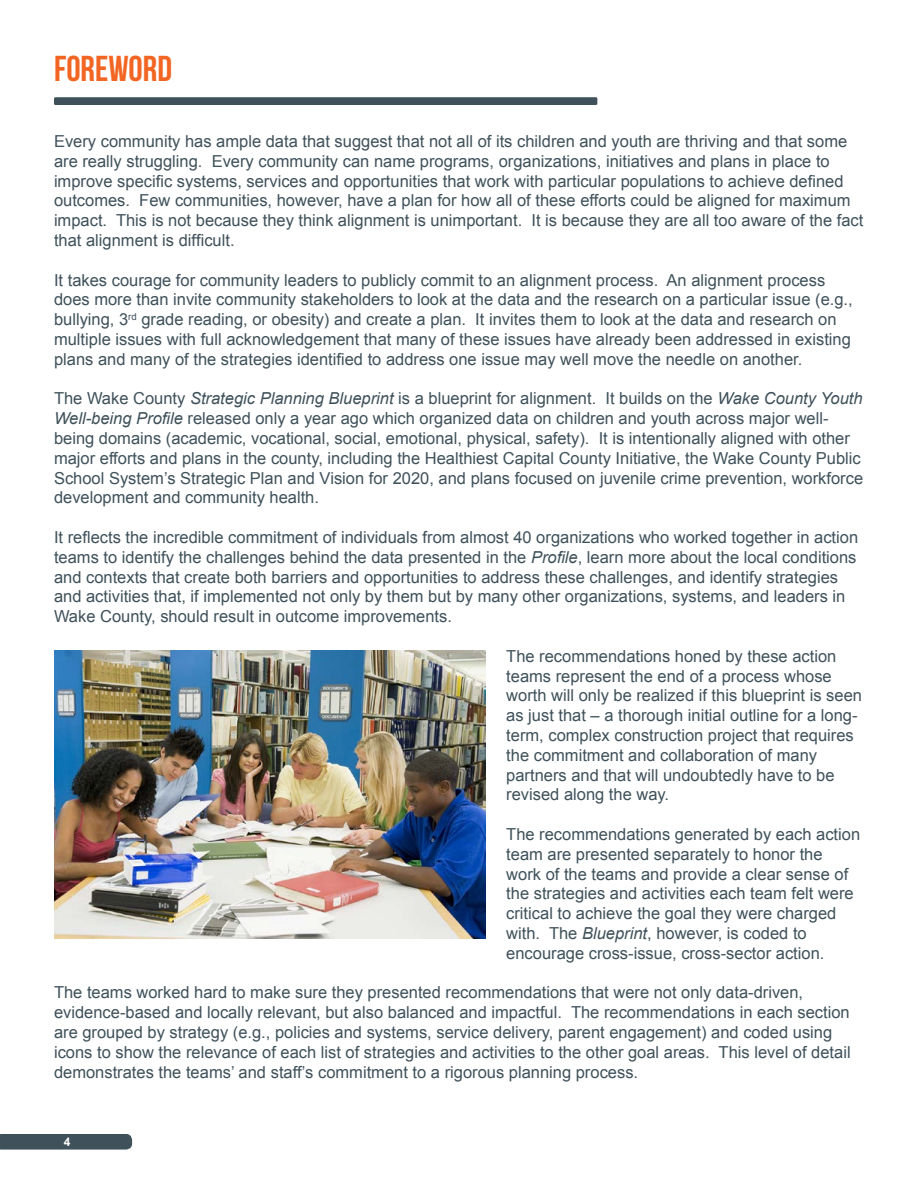
<style>
.page{position:relative;width:918px;height:1188px;background:#fff}
.page>*{position:absolute;margin:0;border:0;box-sizing:border-box;transform-origin:0 0}
.t1{font:700 36px "Bebas Neue";color:#f26522}
.t2{font:16.5px/19.8px "Arial";color:#3f515a}
.t3{font:700 12px "Arial";color:#fff}
.s1{font-style:italic}
</style>
<div class="page">
<svg style="left:0;top:1134px;width:132px;height:16px;background:#45565f"></svg>
<div style="left:54px;top:97px;width:543px;height:8px;background:#3f515a;border-radius:2px"></div>
<img style="left:54px;top:651px;width:432px;height:287px">
<h1 class="t1" style="left:54px;top:49px;width:120px">FOREWORD</h1>
<p class="t2" style="left:54px;top:131px;width:811px">Every community has ample data that suggest that not all of its children and youth are thriving and that some are really struggling. Every community can name programs, organizations, initiatives and plans in place to improve specific systems, services and opportunities that work with particular populations to achieve defined outcomes. Few communities, however, have a plan for how all of these efforts could be aligned for maximum impact. This is not because they think alignment is unimportant. It is because they are all too aware of the fact that alignment is difficult.</p>
<p class="t2" style="left:54px;top:270px;width:800px">It takes courage for community leaders to publicly commit to an alignment process. An alignment process does more than invite community stakeholders to look at the data and the research on a particular issue (e.g., bullying, 3<sup>rd</sup> grade reading, or obesity) and create a plan. It invites them to look at the data and research on multiple issues with full acknowledgement that many of these issues have already been addressed in existing plans and many of the strategies identified to address one issue may well move the needle on another.</p>
<p class="t2" style="left:54px;top:389px;width:811px">The Wake County <span class="s1">Strategic Planning Blueprint</span> is a blueprint for alignment. It builds on the <span class="s1">Wake County Youth Well-being Profile</span> released only a year ago which organized data on children and youth across major well&shy;being domains (academic, vocational, social, emotional, physical, safety). It is intentionally aligned with other major efforts and plans in the county, including the Healthiest Capital County Initiative, the Wake County Public School System’s Strategic Plan and Vision for 2020, and plans focused on juvenile crime prevention, workforce development and community health.</p>
<p class="t2" style="left:54px;top:527px;width:806px">It reflects the incredible commitment of individuals from almost 40 organizations who worked together in action teams to identify the challenges behind the data presented in the <span class="s1">Profile</span>, learn more about the local conditions and contexts that create both barriers and opportunities to address these challenges, and identify strategies and activities that, if implemented not only by them but by many other organizations, systems, and leaders in Wake County, should result in outcome improvements.</p>
<p class="t2" style="left:506px;top:646px;width:357px">The recommendations honed by these action teams represent the end of a process whose worth will only be realized if this blueprint is seen as just that – a thorough initial outline for a long&shy;term, complex construction project that requires the commitment and collaboration of many partners and that will undoubtedly have to be revised along the way.</p>
<p class="t2" style="left:506px;top:824px;width:356px">The recommendations generated by each action team are presented separately to honor the work of the teams and provide a clear sense of the strategies and activities each team felt were critical to achieve the goal they were charged with. The <span class="s1">Blueprint</span>, however, is coded to encourage cross-issue, cross-sector action.</p>
<p class="t2" style="left:54px;top:983px;width:798px">The teams worked hard to make sure they presented recommendations that were not only data-driven, evidence-based and locally relevant, but also balanced and impactful. The recommendations in each section are grouped by strategy (e.g., policies and systems, service delivery, parent engagement) and coded using icons to show the relevance of each list of strategies and activities to the other goal areas. This level of detail demonstrates the teams’ and staff’s commitment to a rigorous planning process.</p>
<p class="t3" style="left:64px;top:1134px;width:8px">4</p>
</div>
